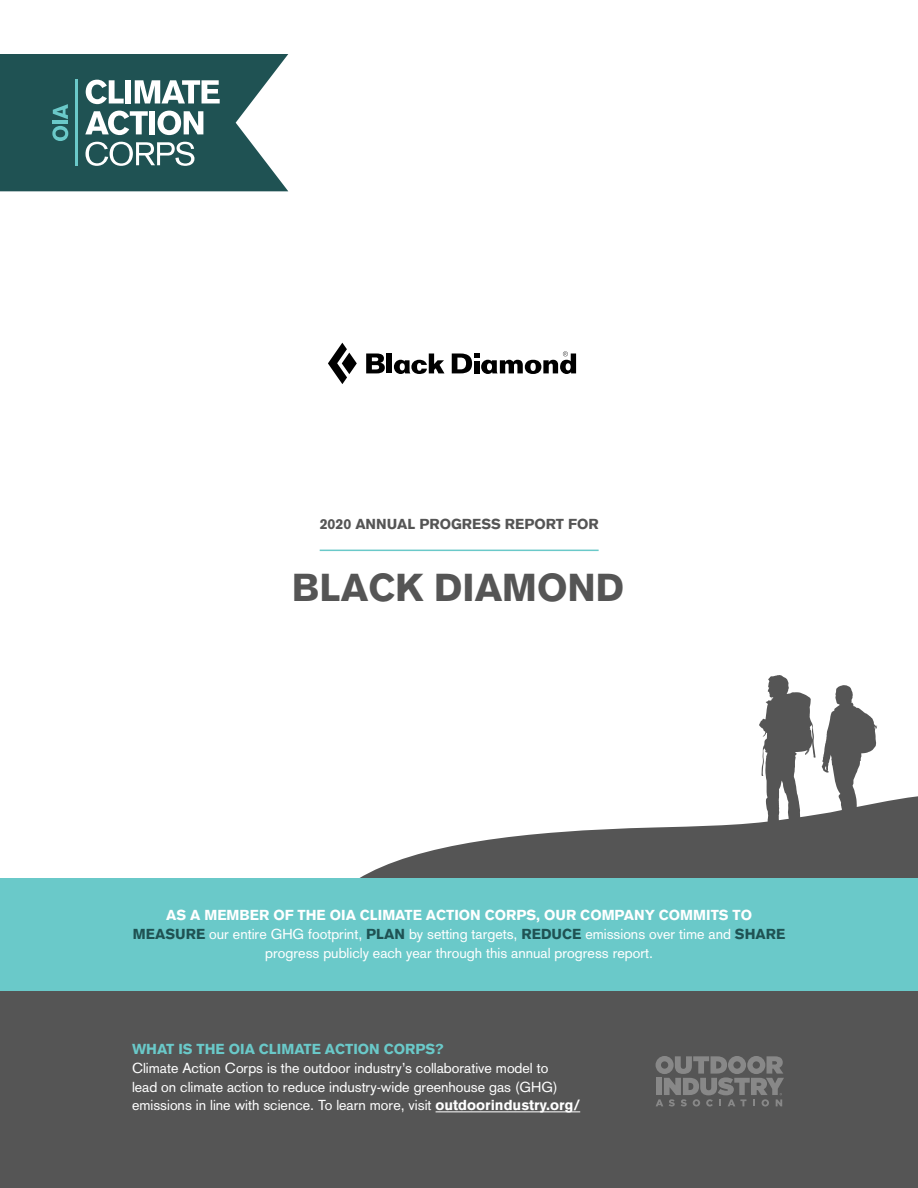
<style>
.page{position:relative;width:918px;height:1188px;background:#fff}
.page>*{position:absolute;margin:0;border:0;box-sizing:border-box;transform-origin:0 0}
.t1{font:900 38.25px "Akzidenz Grotesk";color:#555}
.t2{font:14.25px/18.8px "Akzidenz Grotesk";color:#fff;text-align:center}
.t3{font:900 14.25px "Akzidenz Grotesk";color:#6ac9c9}
.t4{font:900 14.25px "Akzidenz Grotesk";color:#555}
.s1{font-weight:900}
.s2{font-weight:900;color:#1f5253}
</style>
<div class="page">
<svg style="left:759px;top:675px;width:57px;height:114px"></svg>
<svg style="left:822px;top:685px;width:55px;height:104px"></svg>
<svg style="left:360px;top:789px;width:558px;height:89px;fill:#555"></svg>
<div style="left:0;top:920px;width:918px;height:268px;background:#555"></div>
<svg style="left:0;top:54px;width:288px;height:137px"></svg>
<hr style="left:75px;top:79px;width:3px;height:86px;background:#6ac9c9">
<div style="left:0;top:878px;width:918px;height:112px;background:#6ac9c9"></div>
<hr style="left:320px;top:550px;width:279px;height:1px;background:#6ac9c9">
<hr style="left:436px;top:1112px;width:144px;height:1px;background:#fff">
<svg style="left:656px;top:1056px;width:128px;height:51px"></svg>
<svg style="left:328px;top:343px;width:29px;height:41px"></svg>
<svg style="left:366px;top:354px;width:19px;height:19px"></svg>
<div style="left:387px;top:354px;width:5px;height:19px;background:#000"></div>
<svg style="left:394px;top:354px;width:50px;height:20px"></svg>
<svg style="left:452px;top:351px;width:124px;height:23px"></svg>
<p class="t4" style="left:320px;top:516px;width:280px">2020 ANNUAL PROGRESS REPORT FOR</p>
<h1 class="t1" style="left:292px;top:564px;width:334px">BLACK DIAMOND</h1>
<p class="t2" style="left:133px;top:906px;width:654px"><span class="s1">AS A MEMBER OF THE OIA CLIMATE ACTION CORPS, OUR COMPANY COMMITS TO<br></span><span class="s2">MEASURE</span> our entire GHG footprint, <span class="s2">PLAN</span> by setting targets, <span class="s2">REDUCE</span> emissions over time and <span class="s2">SHARE </span>progress publicly each year through this annual progress report.</p>
<p class="t3" style="left:132px;top:1041px;width:313px">WHAT IS THE OIA CLIMATE ACTION CORPS?</p>
<p class="t2" style="left:132px;top:1059px;width:450px;text-align:left">Climate Action Corps is the outdoor industry’s collaborative model to<br>lead on climate action to reduce industry-wide greenhouse gas (GHG) emissions in line with science. To learn more, visit <span class="s1">outdoorindustry.org/</span></p>
</div>
